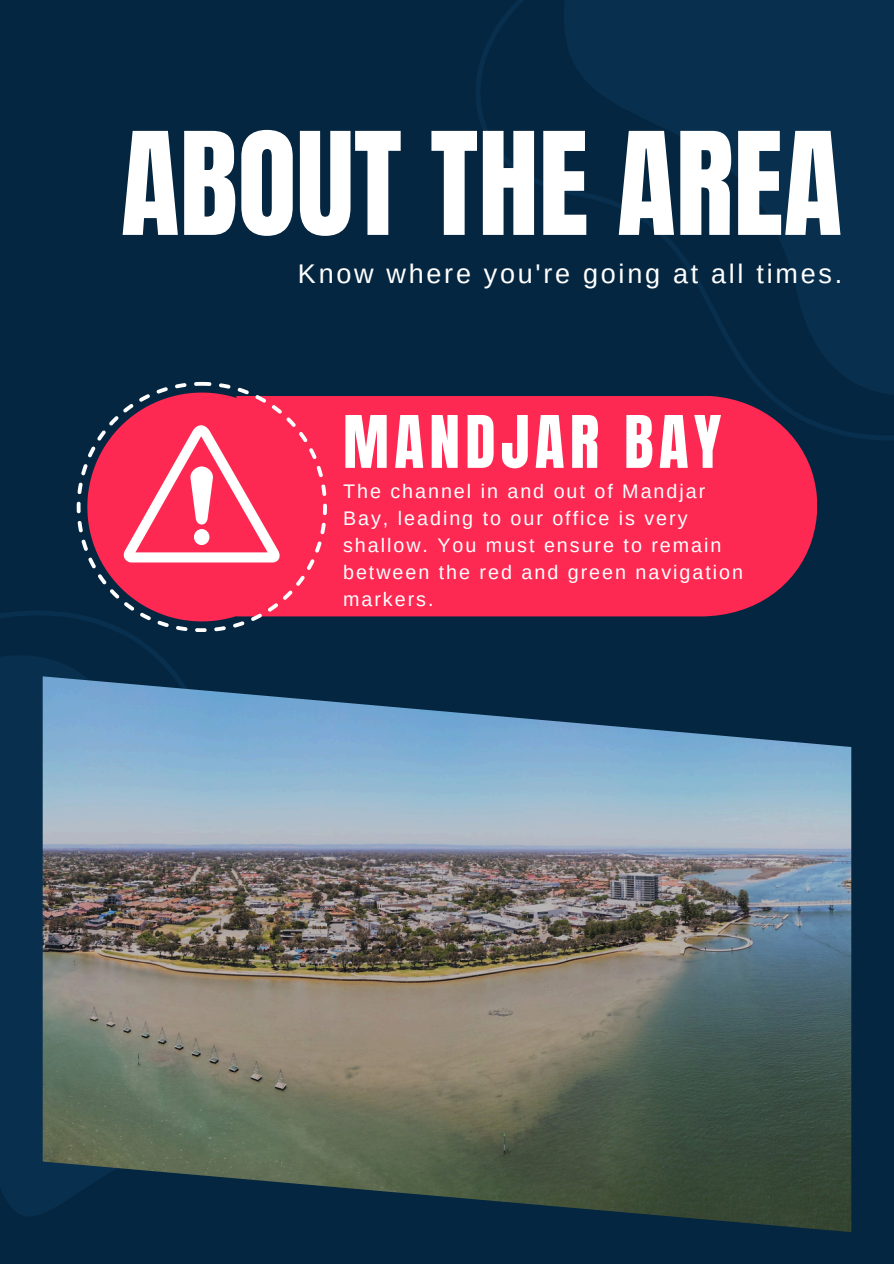
<style>
.page{position:relative;width:894px;height:1264px;background:#fff}
.page>*{position:absolute;margin:0;border:0;box-sizing:border-box;transform-origin:0 0}
.t1{font:121.05px "Anton";color:#fff}
.t2{font:61.5px "Anton";letter-spacing:.085em;color:#fff}
.t3{font:27px "Arimo";letter-spacing:.1em;color:#fff}
.t4{font:19.65px/27px "Arimo";letter-spacing:.1em;color:#fff}
</style>
<div class="page">
<div style="left:0;top:0;width:893px;height:1263px;background:#052640"></div>
<svg style="left:0;top:611px;width:482px;height:593px;fill:#082f4d"></svg>
<svg style="left:476px;top:0;width:417px;height:522px"></svg>
<div style="left:326px;top:395px;width:490px;height:221px;background:#fe2952"></div>
<svg style="left:77px;top:382px;width:249px;height:250px;fill:#fe2952"></svg>
<svg style="left:123px;top:425px;width:157px;height:137px;background:#fe5f7d"></svg>
<img style="left:43px;top:676px;width:808px;height:555px">
<p class="t1" style="left:121px;top:97px;width:722px">ABOUT THE AREA</p>
<p class="t3" style="left:298px;top:259px;width:545px">Know where you're going at all times.</p>
<h1 class="t2" style="left:343px;top:398px;width:379px">MANDJAR BAY</h1>
<h3 class="t4" style="left:343px;top:477px;width:401px">The channel in and out of Mandjar<br>Bay, leading to our office is very shallow. You must ensure to remain between the red and green navigation markers.</h3>
</div>
